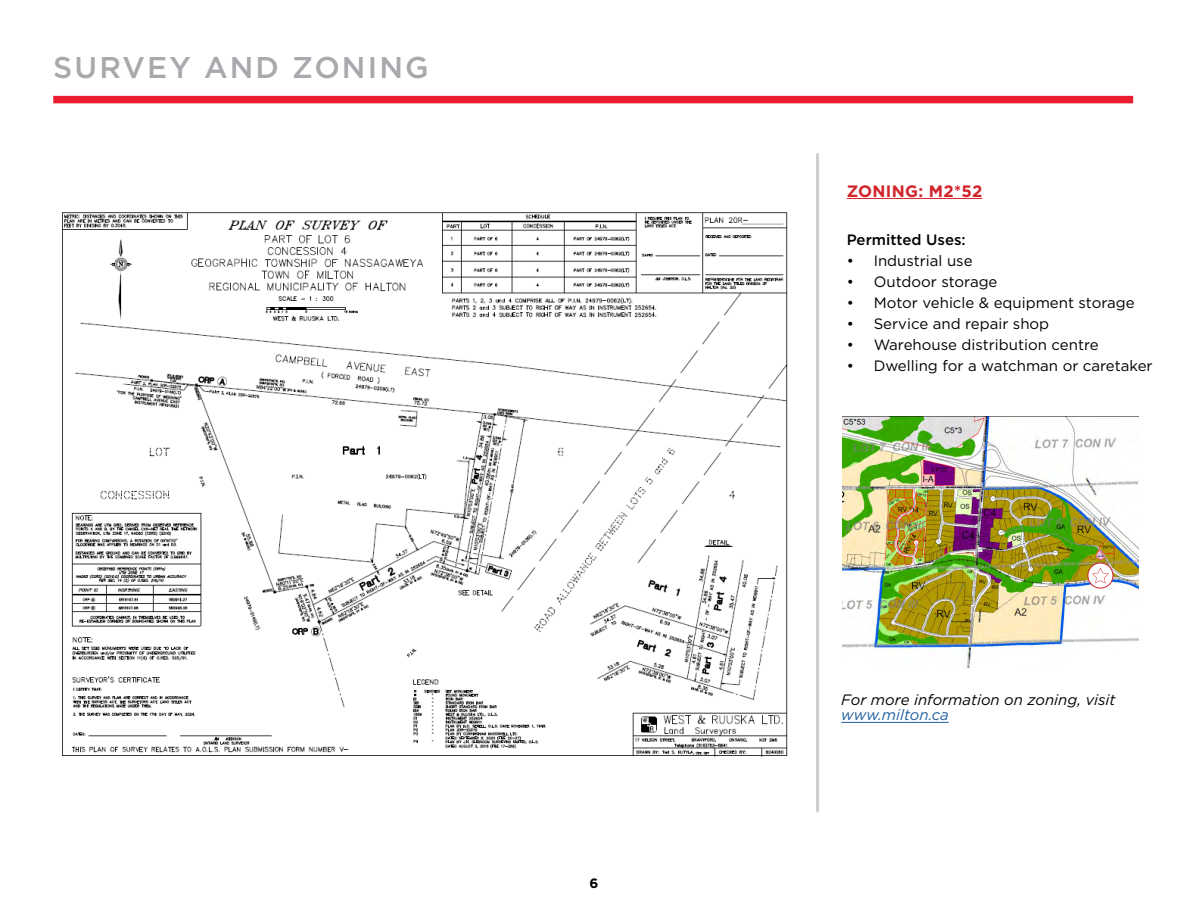
<style>
.page{position:relative;width:1188px;height:918px;background:#fff}
.page>*{position:absolute;margin:0;border:0;box-sizing:border-box;transform-origin:0 0}
.t1{font:500 30px "Gotham";letter-spacing:.07em;color:#a7a9ac}
.t2{font:700 16.5px "Gotham";letter-spacing:.02em;color:#d2232a}
.t3{font:15px "Gotham";color:#000}
.t4{font:italic 15px "Gotham";color:#000}
.t5{font:500 15px "Gotham";color:#000}
.t6{font:italic 15px "Gotham";color:#215e9e}
.t7{font:700 13.5px "Gotham";color:#000}
</style>
<div class="page">
<hr style="left:847px;top:198px;width:135px;height:1px;background:#d2232a">
<img style="left:842px;top:417px;width:296px;height:250px">
<svg style="left:1088px;top:563px;width:25px;height:25px"></svg>
<div style="left:1088px;top:563px;width:25px;height:25px;border:1px solid #d2232a;border-radius:50%"></div>
<svg style="left:1092px;top:568px;width:17px;height:16px"></svg>
<hr style="left:841px;top:722px;width:108px;height:1px;background:#215e9e">
<div style="left:53px;top:96px;width:1080px;height:7px;background:#e91d2d"></div>
<img style="left:62px;top:212px;width:726px;height:545px">
<hr style="left:816px;top:153px;width:3px;height:659px;background:#cdcfd0">
<h1 class="t1" style="left:53px;top:48px;width:377px">SURVEY AND ZONING</h1>
<p class="t7" style="left:590px;top:874px;width:10px">6</p>
<p class="t2" style="left:847px;top:180px;width:137px">ZONING: M2*52</p>
<p class="t5" style="left:847px;top:230px;width:121px">Permitted Uses:</p>
<p class="t3" style="left:847px;top:251px;width:127px">• Industrial use</p>
<p class="t3" style="left:847px;top:272px;width:152px">• Outdoor storage</p>
<p class="t3" style="left:847px;top:293px;width:290px">• Motor vehicle &amp; equipment storage</p>
<p class="t3" style="left:847px;top:314px;width:204px">• Service and repair shop</p>
<p class="t3" style="left:847px;top:335px;width:253px">• Warehouse distribution centre</p>
<p class="t3" style="left:847px;top:356px;width:307px">• Dwelling for a watchman or caretaker</p>
<p class="t4" style="left:841px;top:692px;width:276px">For more information on zoning, visit</p>
<p class="t6" style="left:841px;top:707px;width:109px">www.milton.ca</p>
</div>
